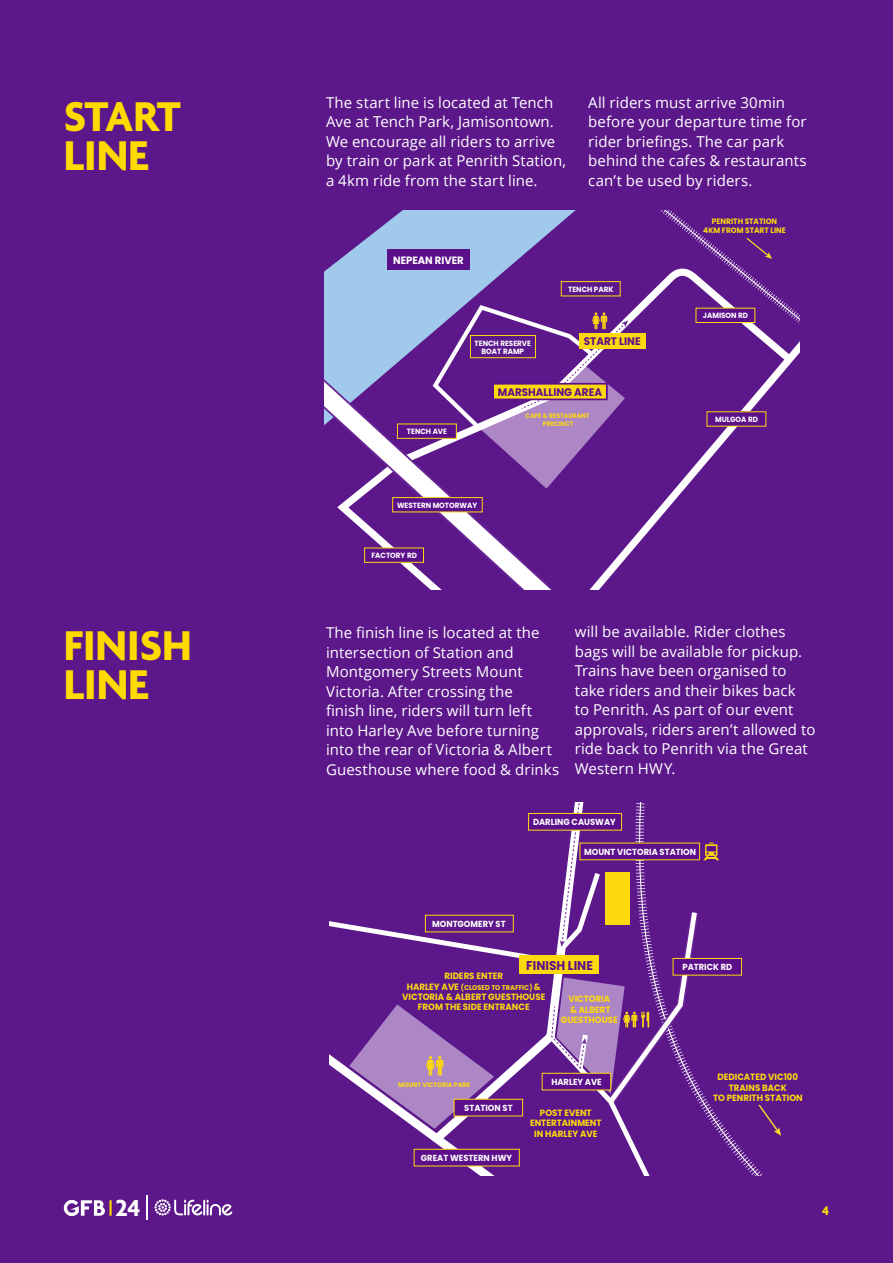
<style>
.page{position:relative;width:893px;height:1263px;background:#5c178a}
.page>*{position:absolute;margin:0;border:0;box-sizing:border-box;transform-origin:0 0}
.t1{font:700 45px/39px "Agenda";color:#ffda00}
.t2{font:700 25.05px "Agenda";color:#fff}
.t3{font:15px/19.5px "Open Sans";letter-spacing:.005em;color:#fff}
.t4{font:700 13.5px "Agenda";color:#ffda00}
.t5{font:700 12.75px "Poppins";color:#5c0f8b;scale:.95 1}
.t6{font:700 10.95px "Poppins";color:#5c0f8b;scale:.95 1}
.t7{font:700 10.65px "Poppins";color:#fff;scale:.95 1}
.t8{font:700 9.15px/10.4px "Poppins";color:#fcd80e;text-align:center;scale:.95 1}
.t9{font:700 8.85px "Poppins";color:#fff;scale:.95 1}
.t10{font:700 7.8px/9px "Poppins";color:#fcd80e;text-align:center;scale:.95 1}
.t11{font:700 7.5px/8.1px "Poppins";color:#fff;text-align:center;scale:.95 1}
.t12{font:700 7.05px "Poppins";color:#fcd80e;scale:.95 1}
.t13{font:700 6.45px/7.4px "Poppins";color:#fcd80e;text-align:center;scale:.95 1}
.s1{font-size:9.15px}
</style>
<div class="page">
<svg style="left:325px;top:211px;width:474px;height:378px"></svg>
<div style="left:365px;top:548px;width:58px;height:14px;background:#5c0f8b"></div>
<div style="left:364px;top:548px;width:60px;height:15px;border:1px solid #fcd80e"></div>
<div style="left:397px;top:424px;width:59px;height:14px;background:#5c0f8b"></div>
<div style="left:397px;top:424px;width:60px;height:15px;border:1px solid #fcd80e"></div>
<div style="left:707px;top:412px;width:59px;height:14px;background:#5c0f8b"></div>
<div style="left:696px;top:308px;width:59px;height:14px;background:#5c0f8b"></div>
<div style="left:696px;top:308px;width:59px;height:15px;border:1px solid #fcd80e"></div>
<div style="left:579px;top:333px;width:67px;height:16px;background:#fcd80e"></div>
<div style="left:493px;top:384px;width:114px;height:15px;background:#fcd80e"></div>
<div style="left:492px;top:383px;width:116px;height:17px;border:2px solid #5c0f8b"></div>
<svg style="left:719px;top:860px;width:62px;height:315px"></svg>
<div style="left:673px;top:958px;width:68px;height:17px;background:#5c0f8b"></div>
<div style="left:673px;top:958px;width:69px;height:17px;border:1px solid #fcd80e"></div>
<svg style="left:330px;top:803px;width:389px;height:372px"></svg>
<svg style="left:154px;top:1199px;width:78px;height:17px"></svg>
<svg style="left:147px;top:1196px;width:1px;height:24px"></svg>
<svg style="left:64px;top:1200px;width:48px;height:16px"></svg>
<h1 class="t1" style="left:64px;top:99px;width:118px">START<br>LINE</h1>
<h1 class="t1" style="left:64px;top:629px;width:130px">FINISH<br>LINE</h1>
<p class="t3" style="left:326px;top:92px;width:242px">The start line is located at Tench<br>Ave at Tench Park, Jamisontown.<br>We encourage all riders to arrive by train or park at Penrith Station, a 4km ride from the start line.</p>
<p class="t7" style="left:393px;top:254px;width:76px">NEPEAN RIVER</p>
<p class="t3" style="left:588px;top:92px;width:220px">All riders must arrive 30min before your departure time for rider briefings. The car park behind the cafes &amp; restaurants can’t be used by riders.</p>
<p class="t10" style="left:703px;top:217px;width:88px">PENRITH STATION<br>4KM FROM START LINE</p>
<p class="t11" style="left:475px;top:339px;width:61px">TENCH RESERVE<br>BOAT RAMP</p>
<p class="t11" style="left:568px;top:285px;width:49px">TENCH PARK</p>
<p class="t6" style="left:584px;top:335px;width:61px">START LINE</p>
<p class="t6" style="left:498px;top:386px;width:111px">MARSHALLING AREA</p>
<p class="t11" style="left:407px;top:427px;width:44px">TENCH AVE</p>
<p class="t11" style="left:397px;top:501px;width:86px">WESTERN MOTORWAY</p>
<p class="t11" style="left:371px;top:551px;width:49px">FACTORY RD</p>
<p class="t13" style="left:526px;top:412px;width:69px">CAFE &amp; RESTAURANT<br>PRECINCT</p>
<p class="t11" style="left:703px;top:312px;width:49px">JAMISON RD</p>
<p class="t11" style="left:715px;top:415px;width:47px">MULGOA RD</p>
<p class="t3" style="left:326px;top:623px;width:235px">The finish line is located at the intersection of Station and<br>Montgomery Streets Mount<br>Victoria. After crossing the<br>finish line, riders will turn left into Harley Ave before turning into the rear of Victoria &amp; Albert<br>Guesthouse where food &amp; drinks</p>
<p class="t3" style="left:575px;top:622px;width:242px">will be available. Rider clothes bags will be available for pickup.<br>Trains have been organised to take riders and their bikes back<br>to Penrith. As part of our event approvals, riders aren’t allowed to ride back to Penrith via the Great<br>Western HWY.</p>
<p class="t9" style="left:432px;top:919px;width:79px">MONTGOMERY ST</p>
<p class="t9" style="left:533px;top:817px;width:89px">DARLING CAUSWAY</p>
<p class="t9" style="left:584px;top:846px;width:119px">MOUNT VICTORIA STATION</p>
<p class="t5" style="left:526px;top:958px;width:72px">FINISH LINE</p>
<p class="t8" style="left:561px;top:994px;width:62px">VICTORIA<br>&amp; ALBERT<br>GUESTHOUSE</p>
<p class="t8" style="left:444px;top:971px;width:63px">RIDERS ENTER</p>
<p class="t12" style="left:407px;top:983px;width:143px"><span class="s1">HARLEY AVE</span> (CLOSED TO TRAFFIC) <span class="s1">&amp;</span></p>
<p class="t8" style="left:402px;top:992px;width:152px">VICTORIA &amp; ALBERT GUESTHOUSE<br>FROM THE SIDE ENTRANCE</p>
<p class="t13" style="left:398px;top:1081px;width:78px">MOUNT VICTORIA PARK</p>
<p class="t9" style="left:464px;top:1103px;width:52px">STATION ST</p>
<p class="t9" style="left:421px;top:1153px;width:98px">GREAT WESTERN HWY</p>
<p class="t9" style="left:551px;top:1077px;width:55px">HARLEY AVE</p>
<p class="t8" style="left:530px;top:1108px;width:77px">POST EVENT<br>ENTERTAINMENT<br>IN HARLEY AVE</p>
<p class="t9" style="left:682px;top:962px;width:54px">PATRICK RD</p>
<p class="t8" style="left:713px;top:1072px;width:96px">DEDICATED VIC100<br>TRAINS BACK<br>TO PENRITH STATION</p>
<h2 class="t2" style="left:115px;top:1192px;width:27px">24</h2>
<p class="t4" style="left:822px;top:1203px;width:8px">4</p>
</div>
